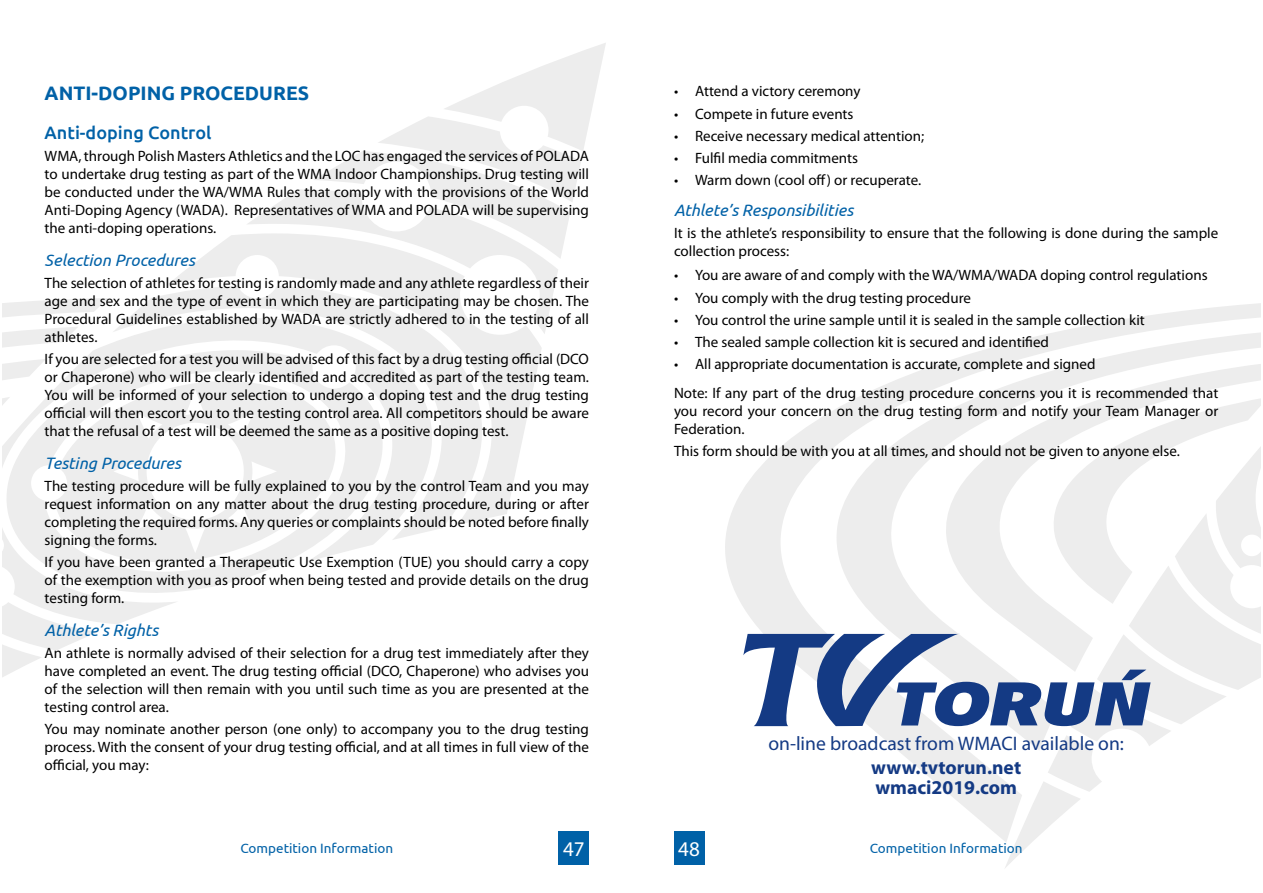
<style>
.page{position:relative;width:1263px;height:893px;background:#fff}
.page>*{position:absolute;margin:0;border:0;box-sizing:border-box;transform-origin:0 0}
.t1{font:21px "Myriad Pro";color:#fff}
.t2{font:19.65px "Myriad Pro";color:#143a84}
.t3{font:700 19.65px/19.6px "Myriad Pro";color:#143a84}
.t4{font:700 19.5px "Ubuntu";color:#0061a7}
.t5{font:500 18px "Ubuntu";color:#0061a7}
.t6{font:italic 16.5px "Ubuntu";color:#0061a7}
.t7{font:15px/18px "Myriad Pro";color:#000;text-align:justify}
.t8{font:13.5px "Ubuntu";color:#0061a7}
</style>
<div class="page">
<svg style="left:2px;top:298px;width:106px;height:19px;fill:#ededed"></svg>
<svg style="left:99px;top:343px;width:279px;height:281px"></svg>
<svg style="left:99px;top:381px;width:240px;height:193px;fill:#ededed"></svg>
<svg style="left:248px;top:189px;width:310px;height:145px;fill:#eee"></svg>
<svg style="left:169px;top:233px;width:373px;height:285px;fill:#ededed"></svg>
<svg style="left:112px;top:286px;width:376px;height:254px;fill:#ededed"></svg>
<svg style="left:2px;top:327px;width:97px;height:350px"></svg>
<svg style="left:313px;top:43px;width:293px;height:216px"></svg>
<div style="left:559px;top:831px;width:30px;height:34px;background:#0061a7"></div>
<svg style="left:725px;top:303px;width:536px;height:303px"></svg>
<div style="left:674px;top:831px;width:30px;height:34px;background:#0061a7"></div>
<svg style="left:743px;top:318px;width:518px;height:550px"></svg>
<h3 class="t4" style="left:45px;top:81px;width:266px">ANTI-DOPING PROCEDURES</h3>
<p class="t5" style="left:45px;top:121px;width:168px">Anti-doping Control</p>
<p class="t7" style="left:45px;top:147px;width:546px">WMA, through Polish Masters Athletics and the LOC has engaged the services of POLADA to undertake drug testing as part of the WMA Indoor Championships. Drug testing will be conducted under the WA/WMA Rules that comply with the provisions of the World Anti-Doping Agency (WADA). Representatives of WMA and POLADA will be supervising the anti-doping operations.</p>
<p class="t6" style="left:45px;top:250px;width:152px">Selection Procedures</p>
<p class="t7" style="left:45px;top:274px;width:546px">The selection of athletes for testing is randomly made and any athlete regardless of their age and sex and the type of event in which they are participating may be chosen. The Procedural Guidelines established by WADA are strictly adhered to in the testing of all athletes.</p>
<p class="t7" style="left:45px;top:350px;width:546px">If you are selected for a test you will be advised of this fact by a drug testing official (DCO or Chaperone) who will be clearly identified and accredited as part of the testing team.<br>You will be informed of your selection to undergo a doping test and the drug testing official will then escort you to the testing control area. All competitors should be aware that the refusal of a test will be deemed the same as a positive doping test.</p>
<p class="t6" style="left:45px;top:453px;width:138px">Testing Procedures</p>
<p class="t7" style="left:45px;top:477px;width:546px">The testing procedure will be fully explained to you by the control Team and you may request information on any matter about the drug testing procedure, during or after completing the required forms. Any queries or complaints should be noted before finally signing the forms.</p>
<p class="t7" style="left:45px;top:553px;width:546px">If you have been granted a Therapeutic Use Exemption (TUE) you should carry a copy of the exemption with you as proof when being tested and provide details on the drug testing form.</p>
<p class="t6" style="left:45px;top:620px;width:115px">Athlete’s Rights</p>
<p class="t7" style="left:45px;top:644px;width:546px">An athlete is normally advised of their selection for a drug test immediately after they have completed an event. The drug testing official (DCO, Chaperone) who advises you of the selection will then remain with you until such time as you are presented at the testing control area.</p>
<p class="t7" style="left:45px;top:720px;width:546px">You may nominate another person (one only) to accompany you to the drug testing process. With the consent of your drug testing official, and at all times in full view of the official, you may:</p>
<p class="t8" style="left:240px;top:840px;width:154px">Competition Information</p>
<h1 class="t1" style="left:563px;top:836px;width:23px">47</h1>
<p class="t7" style="left:674px;top:82px;width:188px">• Attend a victory ceremony</p>
<p class="t7" style="left:674px;top:104px;width:181px">• Compete in future events</p>
<p class="t7" style="left:674px;top:127px;width:252px">• Receive necessary medical attention;</p>
<p class="t7" style="left:674px;top:149px;width:186px">• Fulfil media commitments</p>
<p class="t7" style="left:674px;top:171px;width:249px">• Warm down (cool off) or recuperate.</p>
<p class="t6" style="left:674px;top:200px;width:181px">Athlete’s Responsibilities</p>
<p class="t7" style="left:674px;top:224px;width:546px">It is the athlete’s responsibility to ensure that the following is done during the sample collection process:</p>
<p class="t7" style="left:674px;top:266px;width:535px">• You are aware of and comply with the WA/WMA/WADA doping control regulations</p>
<p class="t7" style="left:674px;top:288px;width:298px">• You comply with the drug testing procedure</p>
<p class="t7" style="left:674px;top:311px;width:472px">• You control the urine sample until it is sealed in the sample collection kit</p>
<p class="t7" style="left:674px;top:333px;width:376px">• The sealed sample collection kit is secured and identified</p>
<p class="t7" style="left:674px;top:350px;width:546px;line-height:28.7px">• All appropriate documentation is accurate, complete and signed<br>Note: If any part of the drug testing procedure concerns you it is recommended that</p>
<p class="t7" style="left:674px;top:402px;width:546px">you record your concern on the drug testing form and notify your Team Manager or<br>Federation.</p>
<p class="t7" style="left:674px;top:442px;width:507px">This form should be with you at all times, and should not be given to anyone else.</p>
<h2 class="t2" style="left:768px;top:731px;width:357px">on-line broadcast from WMACI available on:</h2>
<h2 class="t3" style="left:871px;top:757px;width:151px">www.tvtorun.net wmaci2019.com</h2>
<h1 class="t1" style="left:678px;top:836px;width:23px">48</h1>
<p class="t8" style="left:870px;top:840px;width:154px">Competition Information</p>
</div>
